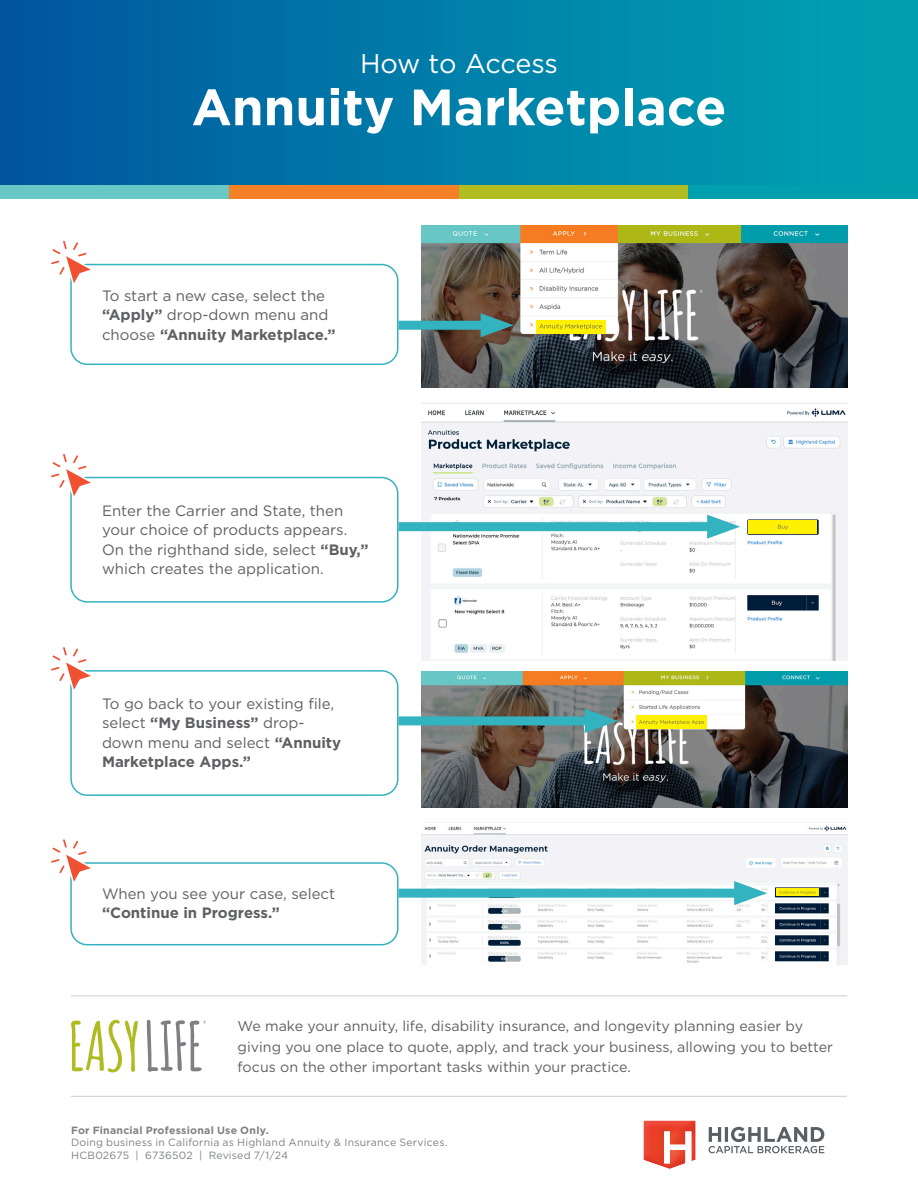
<style>
.page{position:relative;width:918px;height:1188px;background:#fff}
.page>*{position:absolute;margin:0;border:0;box-sizing:border-box;transform-origin:0 0}
.t1{font:700 51px "Gotham";color:#fff}
.t2{font:27px "Gotham";letter-spacing:-.015em;color:#fff}
.t3{font:15px/19.5px "Gotham";color:#5f6062}
.t4{font:14.25px/20.7px "Gotham";color:#5f6062}
.t5{font:10.5px/12.6px "Gotham";letter-spacing:.02em;color:#7e8083}
.t6{font:700 10.5px "Gotham";letter-spacing:.025em;color:#7e8083}
.s1{font-weight:700}
</style>
<div class="page">
<div style="left:0;top:0;width:918px;height:185px;background:linear-gradient(to right,#01579f,#00a5b2)"></div>
<div style="left:0;top:185px;width:230px;height:14px;background:#68c8c6"></div>
<div style="left:230px;top:185px;width:229px;height:14px;background:#f58025"></div>
<div style="left:459px;top:185px;width:229px;height:14px;background:#b0bc22"></div>
<div style="left:688px;top:185px;width:230px;height:14px;background:#00a0af"></div>
<img style="left:422px;top:671px;width:426px;height:137px">
<div style="left:637px;top:716px;width:70px;height:13px;background:#fff101"></div>
<img style="left:422px;top:402px;width:426px;height:259px">
<img style="left:422px;top:822px;width:426px;height:142px">
<div style="left:749px;top:521px;width:68px;height:13px;background:#fff101"></div>
<svg style="left:709px;top:1127px;width:115px;height:26px"></svg>
<div style="left:638px;top:1118px;width:60px;height:56px;background:#231f20;opacity:.09"></div>
<svg style="left:644px;top:1120px;width:52px;height:49px"></svg>
<svg style="left:71px;top:1020px;width:67px;height:52px"></svg>
<svg style="left:147px;top:1020px;width:59px;height:52px"></svg>
<hr style="left:71px;top:995px;width:776px;height:1px;background:#cfcfd0">
<hr style="left:71px;top:1096px;width:776px;height:1px;background:#cfcfd0">
<img style="left:422px;top:225px;width:426px;height:163px">
<div style="left:399px;top:321px;width:96px;height:9px;background:#33b3bf"></div>
<svg style="left:481px;top:313px;width:33px;height:24px"></svg>
<div style="left:70px;top:264px;width:329px;height:101px;border:2px solid #33b3bf;border-radius:16px"></div>
<div style="left:70px;top:670px;width:329px;height:126px;border:2px solid #33b3bf;border-radius:16px"></div>
<div style="left:399px;top:522px;width:322px;height:9px;background:#33b3bf"></div>
<svg style="left:707px;top:515px;width:33px;height:24px"></svg>
<div style="left:399px;top:716px;width:200px;height:9px;background:#33b3bf"></div>
<svg style="left:585px;top:709px;width:33px;height:24px"></svg>
<div style="left:399px;top:889px;width:349px;height:9px;background:#33b3bf"></div>
<svg style="left:734px;top:881px;width:33px;height:24px"></svg>
<svg style="left:51px;top:241px;width:43px;height:45px"></svg>
<div style="left:70px;top:477px;width:329px;height:126px;border:2px solid #33b3bf;border-radius:16px"></div>
<svg style="left:51px;top:454px;width:43px;height:45px"></svg>
<svg style="left:51px;top:647px;width:43px;height:46px"></svg>
<div style="left:70px;top:862px;width:329px;height:83px;border:2px solid #33b3bf;border-radius:16px"></div>
<svg style="left:51px;top:839px;width:43px;height:46px"></svg>
<div style="left:536px;top:320px;width:70px;height:13px;background:#fff101"></div>
<svg style="left:539px;top:324px;width:63px;height:5px"></svg>
<svg style="left:778px;top:525px;width:10px;height:5px"></svg>
<svg style="left:639px;top:720px;width:65px;height:5px"></svg>
<div style="left:777px;top:889px;width:42px;height:7px;background:#fff101"></div>
<svg style="left:779px;top:891px;width:36px;height:3px"></svg>
<p class="t2" style="left:360px;top:46px;width:199px">How to Access</p>
<p class="t1" style="left:192px;top:73px;width:536px">Annuity Marketplace</p>
<p class="t3" style="left:102px;top:286px;width:235px">To start a new case, select the <span class="s1">“Apply”</span> drop-down menu and choose <span class="s1">“Annuity Marketplace.”</span></p>
<p class="t3" style="left:102px;top:500px;width:268px">Enter the Carrier and State, then your choice of products appears.<br>On the righthand side, select <span class="s1">“Buy,” </span>which creates the application.</p>
<p class="t3" style="left:102px;top:693px;width:241px">To go back to your existing file, select <span class="s1">“My Business”</span> drop&shy;down menu and select <span class="s1">“Annuity<br>Marketplace Apps.”</span></p>
<p class="t3" style="left:102px;top:884px;width:235px">When you see your case, select <span class="s1">“Continue in Progress.”</span></p>
<p class="t4" style="left:238px;top:1015px;width:597px">We make your annuity, life, disability insurance, and longevity planning easier by giving you one place to quote, apply, and track your business, allowing you to better focus on the other important tasks within your practice.</p>
<p class="t6" style="left:71px;top:1123px;width:199px">For Financial Professional Use Only.</p>
<p class="t5" style="left:71px;top:1136px;width:378px">Doing business in California as Highland Annuity &amp; Insurance Services.<br>HCB02675 | 6736502 | Revised 7/1/24</p>
</div>
